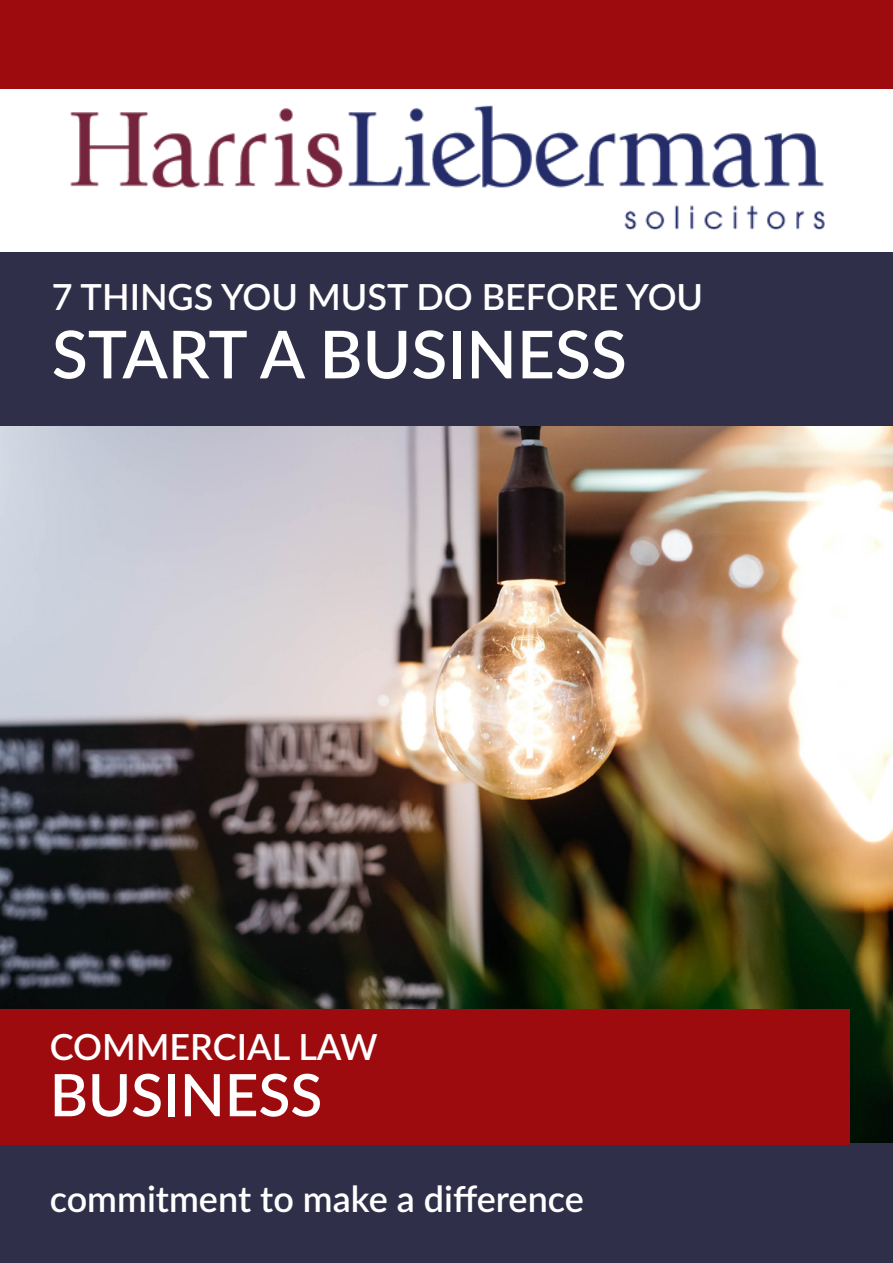
<style>
.page{position:relative;width:893px;height:1263px;background:#fff}
.page>*{position:absolute;margin:0;border:0;box-sizing:border-box;transform-origin:0 0}
.t1{font:600 66px "Lato";color:#fff}
.t2{font:600 58.5px "Lato";color:#fff}
.t3{font:600 36px "Lato";color:#fff}
</style>
<div class="page">
<div style="left:0;top:0;width:893px;height:88px;background:#9e0b0f"></div>
<div style="left:0;top:1142px;width:893px;height:121px;background:#302f49"></div>
<img style="left:0;top:426px;width:893px;height:716px">
<img style="left:70px;top:105px;width:755px;height:125px">
<div style="left:0;top:252px;width:893px;height:174px;background:#302f49"></div>
<div style="left:0;top:1009px;width:849px;height:135px;background:#9e0b0f"></div>
<p class="t3" style="left:52px;top:271px;width:653px">7 THINGS YOU MUST DO BEFORE YOU</p>
<h1 class="t1" style="left:52px;top:306px;width:576px">START A BUSINESS</h1>
<p class="t3" style="left:50px;top:1021px;width:329px">COMMERCIAL LAW</p>
<h2 class="t2" style="left:50px;top:1052px;width:274px">BUSINESS</h2>
<p class="t3" style="left:50px;top:1173px;width:536px">commitment to make a difference</p>
</div>
